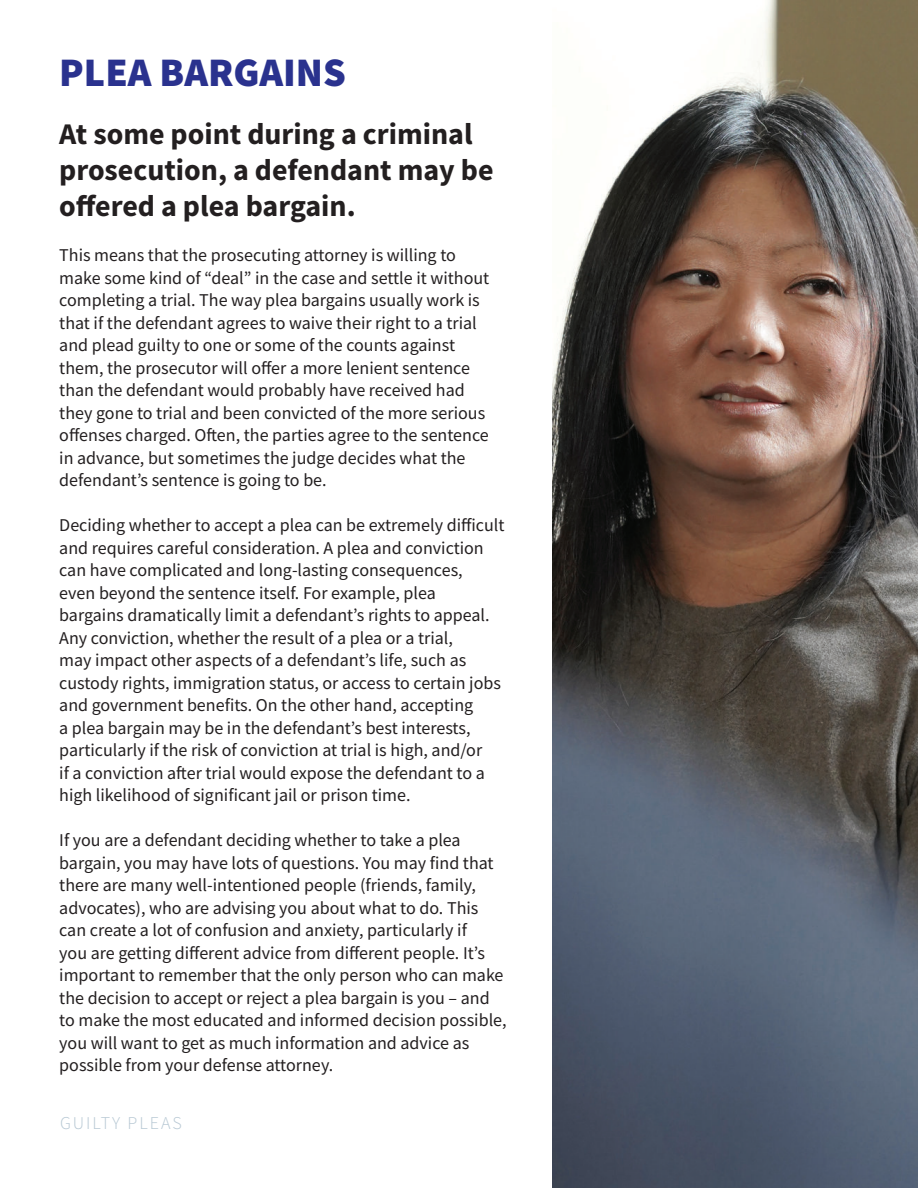
<style>
.page{position:relative;width:918px;height:1188px;background:#fff}
.page>*{position:absolute;margin:0;border:0;box-sizing:border-box;transform-origin:0 0}
.t1{font:900 40.5px "Source Sans Pro";color:#2a328e}
.t2{font:700 30px/36px "Source Sans Pro";color:#231f20}
.t3{font:18px/22.5px "Source Sans Pro";color:#231f20}
.t4{font:300 18px "Source Sans Pro";letter-spacing:.11em;color:#b6c7d3}
</style>
<div class="page">
<img style="left:553px;top:0;width:365px;height:1188px">
<h1 class="t1" style="left:59px;top:56px;width:288px">PLEA BARGAINS</h1>
<h2 class="t2" style="left:59px;top:118px;width:436px">At some point during a criminal prosecution, a defendant may be offered a plea bargain.</h2>
<p class="t3" style="left:59px;top:245px;width:432px">This means that the prosecuting attorney is willing to make some kind of “deal” in the case and settle it without completing a trial. The way plea bargains usually work is that if the defendant agrees to waive their right to a trial and plead guilty to one or some of the counts against them, the prosecutor will offer a more lenient sentence than the defendant would probably have received had they gone to trial and been convicted of the more serious offenses charged. Often, the parties agree to the sentence in advance, but sometimes the judge decides what the defendant’s sentence is going to be.</p>
<p class="t3" style="left:59px;top:514px;width:447px">Deciding whether to accept a plea can be extremely difficult and requires careful consideration. A plea and conviction can have complicated and long-lasting consequences,<br>even beyond the sentence itself. For example, plea bargains dramatically limit a defendant’s rights to appeal.<br>Any conviction, whether the result of a plea or a trial,<br>may impact other aspects of a defendant’s life, such as custody rights, immigration status, or access to certain jobs and government benefits. On the other hand, accepting<br>a plea bargain may be in the defendant’s best interests, particularly if the risk of conviction at trial is high, and/or<br>if a conviction after trial would expose the defendant to a high likelihood of significant jail or prison time.</p>
<p class="t3" style="left:59px;top:830px;width:449px">If you are a defendant deciding whether to take a plea bargain, you may have lots of questions. You may find that there are many well-intentioned people (friends, family, advocates), who are advising you about what to do. This can create a lot of confusion and anxiety, particularly if<br>you are getting different advice from different people. It’s important to remember that the only person who can make the decision to accept or reject a plea bargain is you – and to make the most educated and informed decision possible, you will want to get as much information and advice as possible from your defense attorney.</p>
<p class="t4" style="left:60px;top:1112px;width:123px">GUILTY PLEAS</p>
</div>
